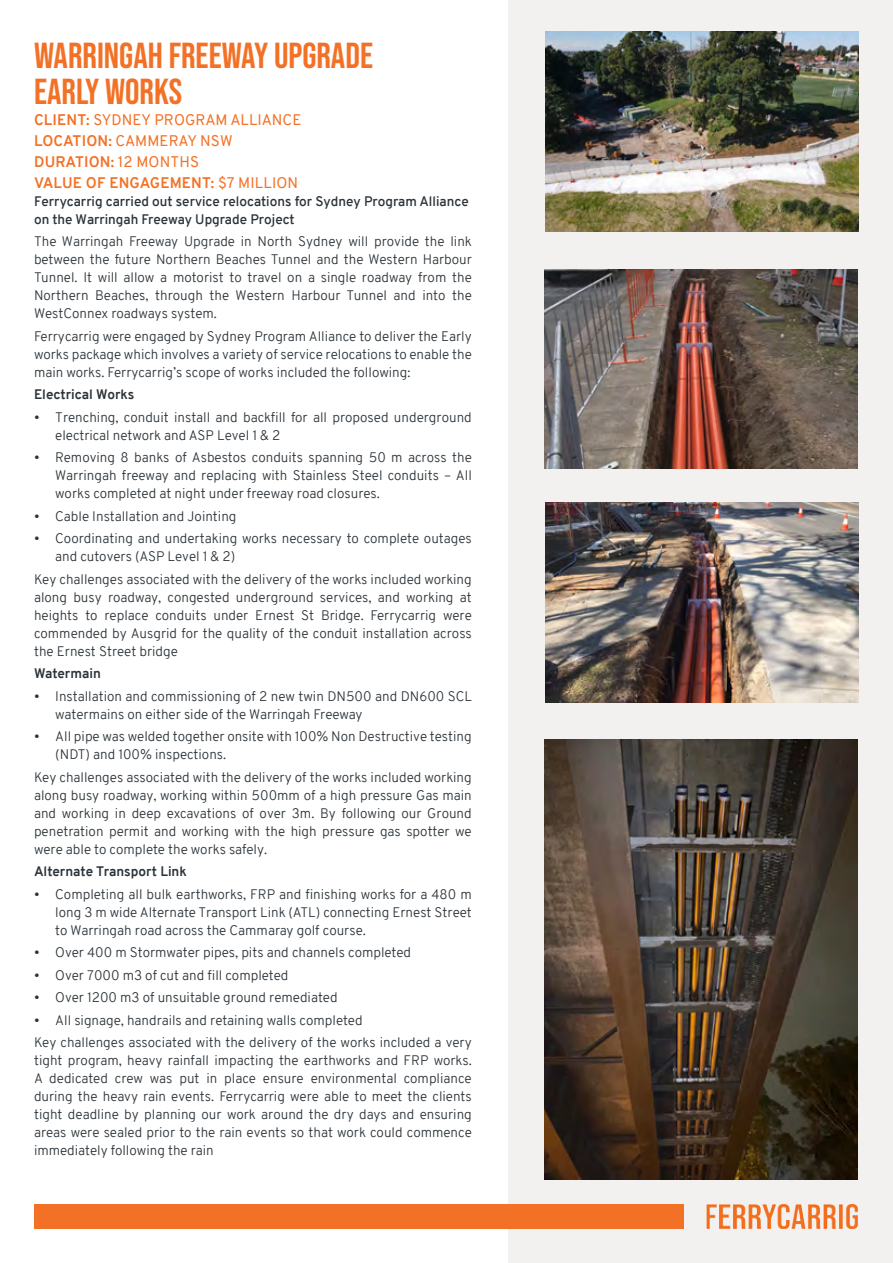
<style>
.page{position:relative;width:893px;height:1263px;background:#fff}
.page>*{position:absolute;margin:0;border:0;box-sizing:border-box;transform-origin:0 0}
.t1{font:36px/36px "Bebas Neue";color:#f37126}
.t2{font:15px/21px "Overpass";letter-spacing:.01em;color:#f37126}
.t3{font:300 13.5px/18px "Overpass";color:#2b3339;text-align:justify}
.t4{font:600 13.5px/18px "Overpass";color:#2b3339}
.t5{font:700 13.5px "Overpass";color:#2b3339}
.s1{font-weight:700}
</style>
<div class="page">
<div style="left:509px;top:0;width:384px;height:1263px;background:#f3f1ef"></div>
<img style="left:546px;top:32px;width:313px;height:200px">
<img style="left:545px;top:269px;width:313px;height:200px">
<img style="left:545px;top:739px;width:312px;height:440px">
<img style="left:546px;top:503px;width:313px;height:199px">
<img style="left:762px;top:1204px;width:96px;height:25px">
<div style="left:34px;top:1204px;width:649px;height:25px;background:#f37126"></div>
<h1 class="t1" style="left:34px;top:37px;width:341px">WARRINGAH FREEWAY UPGRADE<br>EARLY WORKS</h1>
<p class="t2" style="left:34px;top:109px;width:269px"><span class="s1">CLIENT:</span> SYDNEY PROGRAM ALLIANCE<br><span class="s1">LOCATION:</span> CAMMERAY NSW<br><span class="s1">DURATION:</span> 12 MONTHS<br><span class="s1">VALUE OF ENGAGEMENT:</span> $7 MILLION</p>
<p class="t4" style="left:34px;top:192px;width:436px">Ferrycarrig carried out service relocations for Sydney Program Alliance on the Warringah Freeway Upgrade Project</p>
<p class="t3" style="left:34px;top:233px;width:439px">The Warringah Freeway Upgrade in North Sydney will provide the link between the future Northern Beaches Tunnel and the Western Harbour Tunnel. It will allow a motorist to travel on a single roadway from the Northern Beaches, through the Western Harbour Tunnel and into the WestConnex roadways system.</p>
<p class="t3" style="left:34px;top:327px;width:439px">Ferrycarrig were engaged by Sydney Program Alliance to deliver the Early works package which involves a variety of service relocations to enable the main works. Ferrycarrig’s scope of works included the following:</p>
<p class="t5" style="left:34px;top:385px;width:102px">Electrical Works</p>
<p class="t3" style="left:55px;top:408px;width:418px;text-indent:-21px">• Trenching, conduit install and backfill for all proposed underground electrical network and ASP Level 1 &amp; 2</p>
<p class="t3" style="left:55px;top:449px;width:418px;text-indent:-21px">• Removing 8 banks of Asbestos conduits spanning 50 m across the Warringah freeway and replacing with Stainless Steel conduits – All works completed at night under freeway road closures.</p>
<p class="t3" style="left:34px;top:507px;width:204px">• Cable Installation and Jointing</p>
<p class="t3" style="left:55px;top:530px;width:418px;text-indent:-21px">• Coordinating and undertaking works necessary to complete outages and cutovers (ASP Level 1 &amp; 2)</p>
<p class="t3" style="left:34px;top:570px;width:439px">Key challenges associated with the delivery of the works included working along busy roadway, congested underground services, and working at heights to replace conduits under Ernest St Bridge. Ferrycarrig were commended by Ausgrid for the quality of the conduit installation across the Ernest Street bridge</p>
<p class="t5" style="left:34px;top:664px;width:68px">Watermain</p>
<p class="t3" style="left:55px;top:687px;width:418px;text-indent:-21px">• Installation and commissioning of 2 new twin DN500 and DN600 SCL watermains on either side of the Warringah Freeway</p>
<p class="t3" style="left:55px;top:728px;width:418px;text-indent:-21px">• All pipe was welded together onsite with 100% Non Destructive testing (NDT) and 100% inspections.</p>
<p class="t3" style="left:34px;top:768px;width:439px">Key challenges associated with the delivery of the works included working along busy roadway, working within 500mm of a high pressure Gas main and working in deep excavations of over 3m. By following our Ground penetration permit and working with the high pressure gas spotter we were able to complete the works safely.</p>
<p class="t5" style="left:34px;top:862px;width:154px">Alternate Transport Link</p>
<p class="t3" style="left:55px;top:885px;width:418px;text-indent:-21px">• Completing all bulk earthworks, FRP and finishing works for a 480 m long 3 m wide Alternate Transport Link (ATL) connecting Ernest Street to Warringah road across the Cammaray golf course.</p>
<p class="t3" style="left:34px;top:944px;width:379px">• Over 400 m Stormwater pipes, pits and channels completed</p>
<p class="t3" style="left:34px;top:966px;width:256px">• Over 7000 m3 of cut and fill completed</p>
<p class="t3" style="left:34px;top:989px;width:305px">• Over 1200 m3 of unsuitable ground remediated</p>
<p class="t3" style="left:34px;top:1009px;width:439px;line-height:22.5px">• All signage, handrails and retaining walls completed<br>Key challenges associated with the delivery of the works included a very</p>
<p class="t3" style="left:34px;top:1052px;width:439px">tight program, heavy rainfall impacting the earthworks and FRP works.<br>A dedicated crew was put in place ensure environmental compliance during the heavy rain events. Ferrycarrig were able to meet the clients tight deadline by planning our work around the dry days and ensuring areas were sealed prior to the rain events so that work could commence immediately following the rain</p>
</div>
